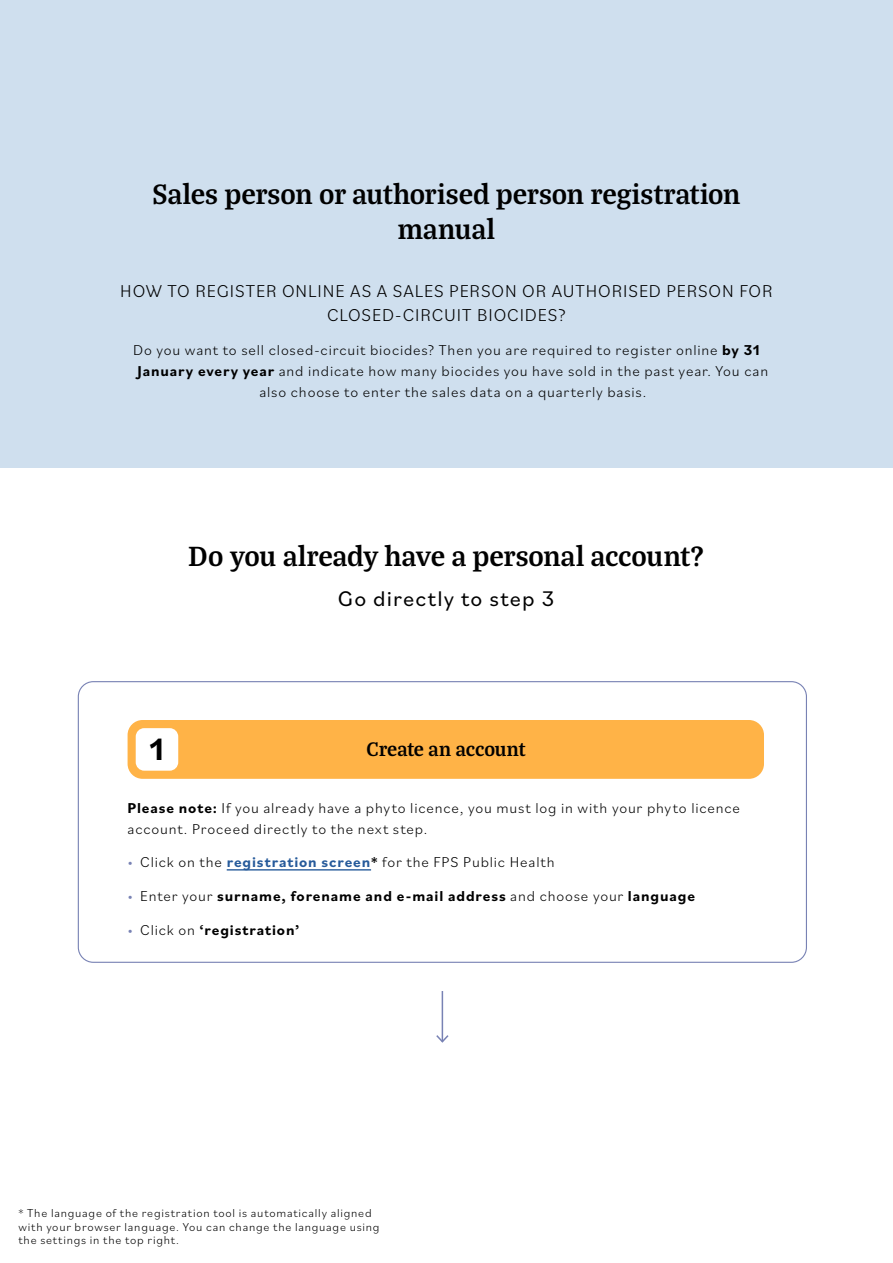
<style>
.page{position:relative;width:893px;height:1263px;background:#fff}
.page>*{position:absolute;margin:0;border:0;box-sizing:border-box;transform-origin:0 0}
.t1{font:700 32.4px "Bilo";color:#000}
.t2{font:700 30px/34.5px "Bagatela";color:#000;text-align:center}
.t3{font:22.2px "Bilo";letter-spacing:.05em;color:#000}
.t4{font:700 21px "Bagatela";letter-spacing:-.005em;color:#000}
.t5{font:300 18px/24px "Bilo";letter-spacing:.05em;color:#000;text-align:center}
.t6{font:300 15px/21px "Bilo";letter-spacing:.055em;color:#000;text-align:center}
.t7{font:700 15px "Bilo";letter-spacing:.055em;color:#000}
.t8{font:300 12px/13.5px "Bilo";letter-spacing:.065em;color:#000}
.s1{font-weight:700}
.s2{color:#7882b4}
.s3{font-weight:700;color:#275b9b}
.s4{font-weight:300;color:#7882b4}
.s5{font-weight:300}
</style>
<div class="page">
<div style="left:0;top:0;width:893px;height:468px;background:#cfdfee"></div>
<hr style="left:227px;top:869px;width:144px;height:1px;background:#275b9b">
<hr style="left:442px;top:991px;width:1px;height:51px;background:#7882b4">
<svg style="left:436px;top:1033px;width:13px;height:10px"></svg>
<div style="left:128px;top:720px;width:636px;height:59px;background:#ffb347;border-radius:15px"></div>
<div style="left:136px;top:728px;width:42px;height:43px;background:#fff;border-radius:9px"></div>
<h2 class="t2" style="left:152px;top:175px;width:590px">Sales person or authorised person registration manual</h2>
<p class="t5" style="left:120px;top:278px;width:654px">HOW TO REGISTER ONLINE AS A SALES PERSON OR AUTHORISED PERSON FOR<br>CLOSED-CIRCUIT BIOCIDES?</p>
<p class="t6" style="left:133px;top:339px;width:636px">Do you want to sell closed-circuit biocides? Then you are required to register online <span class="s1">by 31<br>January every year</span> and indicate how many biocides you have sold in the past year. You can also choose to enter the sales data on a quarterly basis.</p>
<h2 class="t2" style="left:188px;top:537px;width:517px">Do you already have a personal account?</h2>
<h3 class="t3" style="left:338px;top:583px;width:218px">Go directly to step 3</h3>
<h1 class="t1" style="left:149px;top:727px;width:16px">1</h1>
<h3 class="t4" style="left:366px;top:735px;width:161px">Create an account</h3>
<p class="t6" style="left:128px;top:796px;width:614px;text-align:left"><span class="s1">Please note:</span> If you already have a phyto licence, you must log in with your phyto licence account. Proceed directly to the next step.</p>
<p class="t6" style="left:128px;top:851px;width:429px"><span class="s2">•</span> Click on the <span class="s3">registration screen</span><span class="s1">*</span> for the FPS Public Health</p>
<p class="t7" style="left:128px;top:886px;width:569px"><span class="s4">•</span> <span class="s5">Enter your</span> surname, forename and e-mail address <span class="s5">and choose your</span> language</p>
<p class="t7" style="left:128px;top:919px;width:174px"><span class="s4">•</span> <span class="s5">Click on</span> ‘registration’</p>
<p class="t8" style="left:18px;top:1206px;width:363px">* The language of the registration tool is automatically aligned with your browser language. You can change the language using the settings in the top right.</p>
</div>
